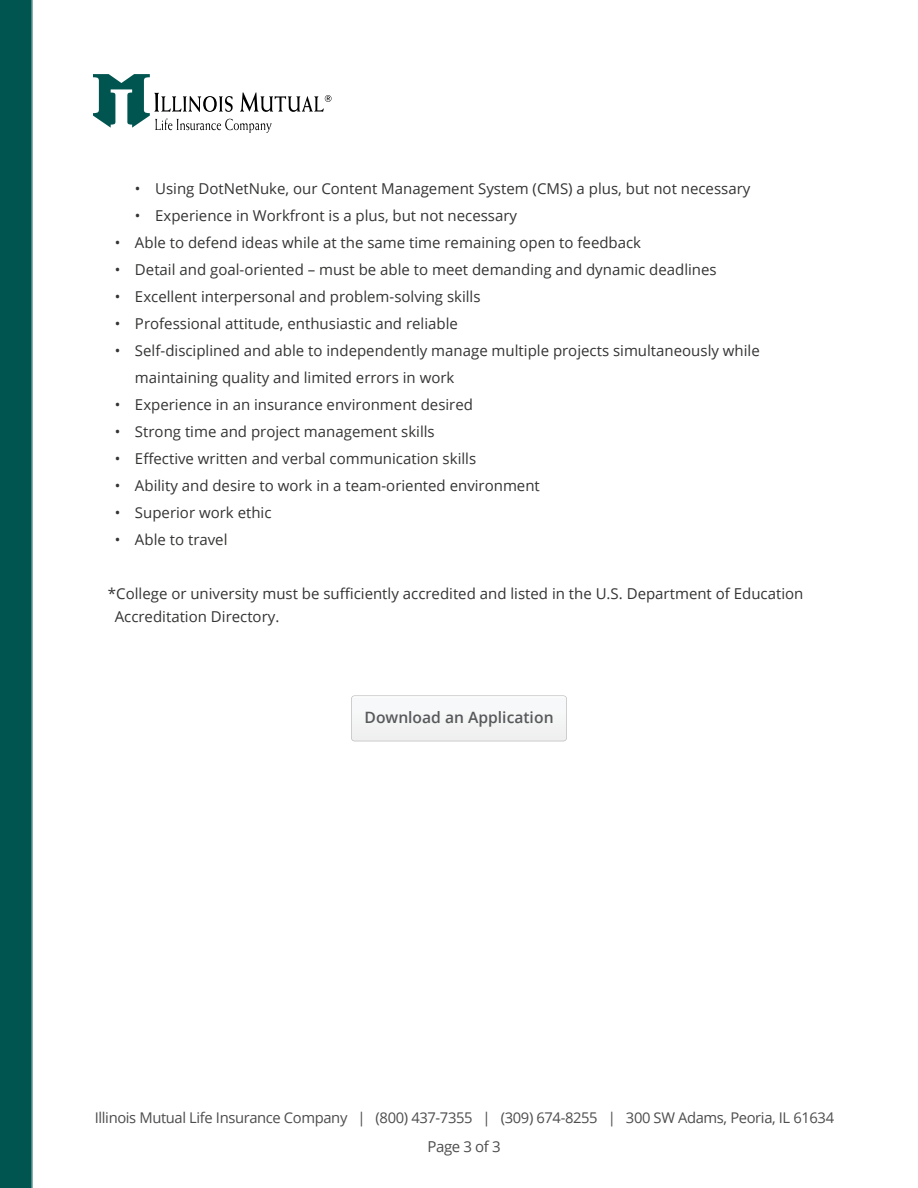
<style>
.page{position:relative;width:918px;height:1188px;background:#fff}
.page>*{position:absolute;margin:0;border:0;box-sizing:border-box;transform-origin:0 0}
.t1{font:600 15.6px "Open Sans";color:#58595b}
.t2{font:15px/27px "Open Sans";color:#343433}
.t3{font:15px "Open Sans";letter-spacing:-.025em;color:#4d4d4f}
.t4{font:14.7px "Open Sans";letter-spacing:-.025em;color:#4d4d4f}
</style>
<div class="page">
<svg style="left:93px;top:74px;width:239px;height:59px"></svg>
<div style="left:0;top:0;width:33px;height:1188px;background:#005551"></div>
<div style="left:351px;top:696px;width:216px;height:45px;background:#f5f5f6"></div>
<p class="t2" style="left:135px;top:175px;width:617px">• Using DotNetNuke, our Content Management System (CMS) a plus, but not necessary</p>
<p class="t2" style="left:135px;top:202px;width:384px">• Experience in Workfront is a plus, but not necessary</p>
<p class="t2" style="left:115px;top:229px;width:528px">• Able to defend ideas while at the same time remaining open to feedback</p>
<p class="t2" style="left:115px;top:256px;width:603px">• Detail and goal-oriented – must be able to meet demanding and dynamic deadlines</p>
<p class="t2" style="left:115px;top:283px;width:367px">• Excellent interpersonal and problem-solving skills</p>
<p class="t2" style="left:115px;top:310px;width:345px">• Professional attitude, enthusiastic and reliable</p>
<p class="t2" style="left:135px;top:337px;width:626px;text-indent:-20px">• Self-disciplined and able to independently manage multiple projects simultaneously while maintaining quality and limited errors in work</p>
<p class="t2" style="left:115px;top:391px;width:360px">• Experience in an insurance environment desired</p>
<p class="t2" style="left:115px;top:418px;width:322px">• Strong time and project management skills</p>
<p class="t2" style="left:115px;top:445px;width:363px">• Effective written and verbal communication skills</p>
<p class="t2" style="left:115px;top:472px;width:427px">• Ability and desire to work in a team-oriented environment</p>
<p class="t2" style="left:115px;top:499px;width:158px">• Superior work ethic</p>
<p class="t2" style="left:115px;top:526px;width:114px">• Able to travel</p>
<p class="t2" style="left:115px;top:582px;width:690px;line-height:22.5px;text-indent:-7px">*College or university must be sufficiently accredited and listed in the U.S. Department of Education<br>Accreditation Directory.</p>
<p class="t1" style="left:365px;top:707px;width:191px">Download an Application</p>
<p class="t4" style="left:95px;top:1108px;width:741px">Illinois Mutual Life Insurance Company | (800) 437-7355 | (309) 674-8255 | 300 SW Adams, Peoria, IL 61634</p>
<p class="t3" style="left:427px;top:1136px;width:75px">Page 3 of 3</p>
</div>
